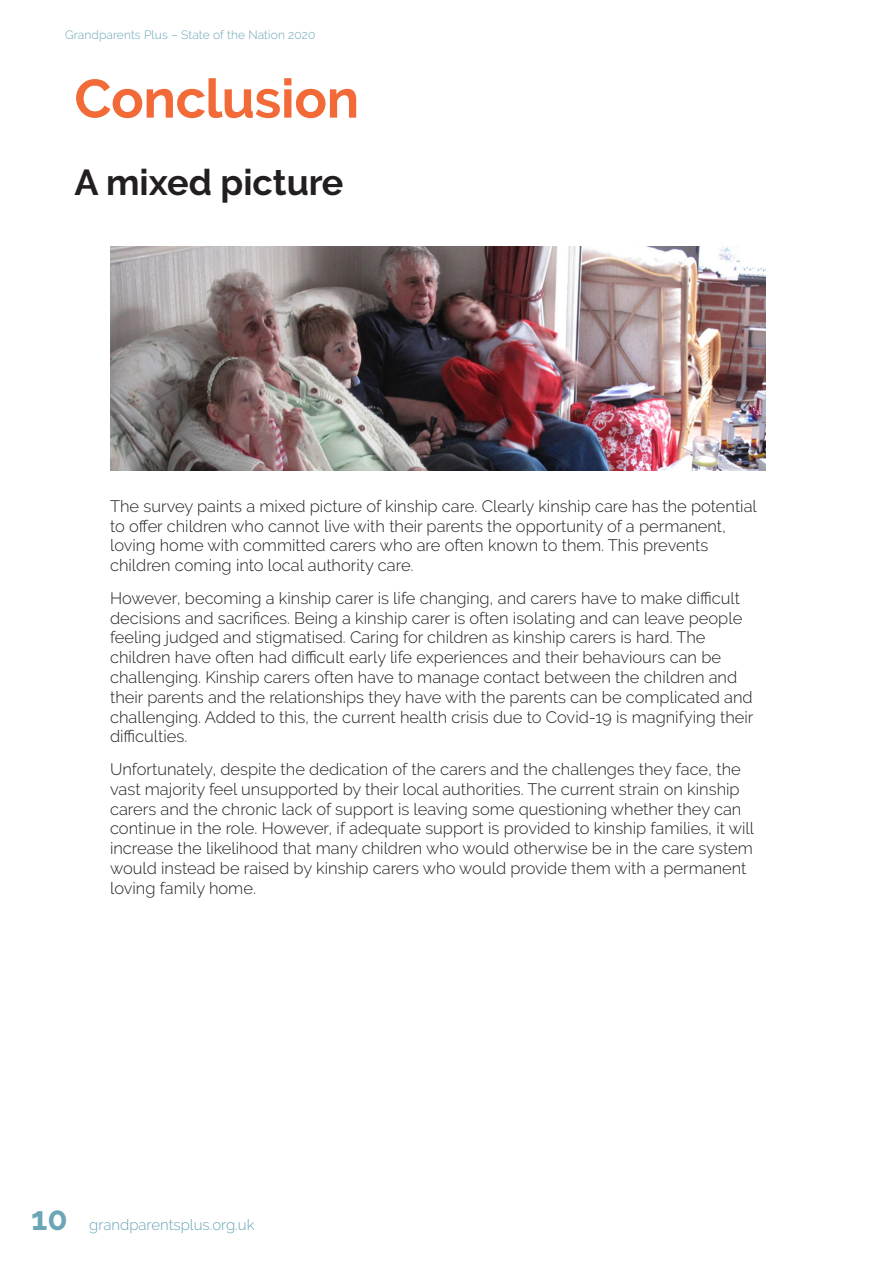
<style>
.page{position:relative;width:893px;height:1263px;background:#fff}
.page>*{position:absolute;margin:0;border:0;box-sizing:border-box;transform-origin:0 0}
._1-_Heading{font:700 54px "Raleway";letter-spacing:-.01em;color:#f26a38}
.t1{font:700 36px "Raleway";color:#231f20}
.t2{font:300 16.5px/19.8px "Raleway";color:#231f20}
.t3{font:300 15px "Raleway";color:#6ba5b6}
.t4{font:300 12px "Raleway";letter-spacing:.01em;color:#6ba5b6}
.s1{font-weight:700;font-size:33px}
</style>
<div class="page">
<img style="left:111px;top:247px;width:654px;height:224px">
<p class="t4" style="left:65px;top:28px;width:252px">Grandparents Plus – State of the Nation 2020</p>
<p class="_1-_Heading" style="left:74px;top:68px;width:286px">Conclusion</p>
<p class="t1" style="left:74px;top:162px;width:271px">A mixed picture</p>
<p class="t2" style="left:110px;top:496px;width:648px">The survey paints a mixed picture of kinship care. Clearly kinship care has the potential to offer children who cannot live with their parents the opportunity of a permanent, loving home with committed carers who are often known to them. This prevents children coming into local authority care.</p>
<p class="t2" style="left:110px;top:588px;width:645px">However, becoming a kinship carer is life changing, and carers have to make difficult decisions and sacrifices. Being a kinship carer is often isolating and can leave people feeling judged and stigmatised. Caring for children as kinship carers is hard. The children have often had difficult early life experiences and their behaviours can be challenging. Kinship carers often have to manage contact between the children and their parents and the relationships they have with the parents can be complicated and challenging. Added to this, the current health crisis due to Covid-19 is magnifying their difficulties.</p>
<p class="t2" style="left:110px;top:759px;width:646px">Unfortunately, despite the dedication of the carers and the challenges they face, the vast majority feel unsupported by their local authorities. The current strain on kinship carers and the chronic lack of support is leaving some questioning whether they can continue in the role. However, if adequate support is provided to kinship families, it will increase the likelihood that many children who would otherwise be in the care system would instead be raised by kinship carers who would provide them with a permanent loving family home.</p>
<p class="t3" style="left:31px;top:1215px;width:225px"><span class="s1">10</span> grandparentsplus.org.uk</p>
</div>
